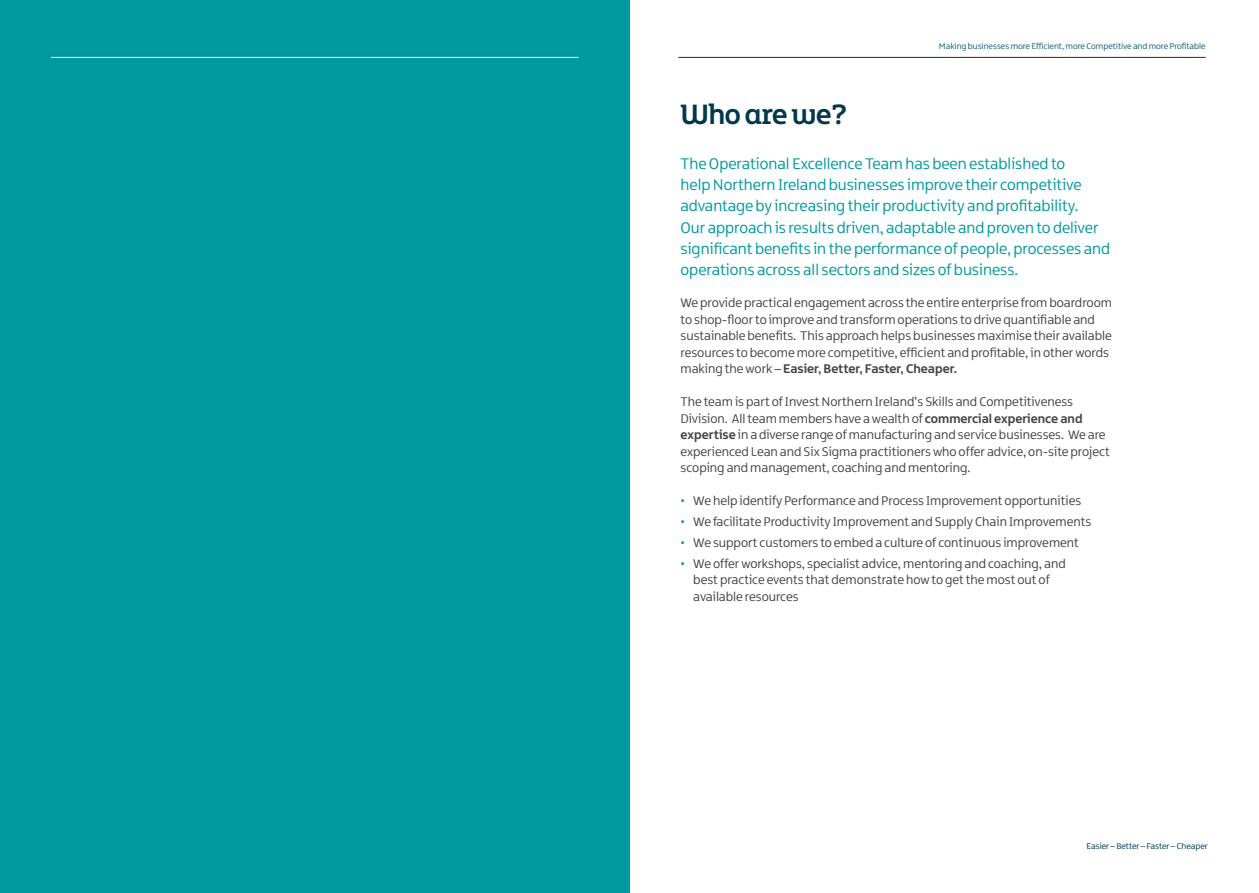
<style>
.page{position:relative;width:1259px;height:893px;background:#fff}
.page>*{position:absolute;margin:0;border:0;box-sizing:border-box;transform-origin:0 0}
.t1{font:30px "Northern Ireland Headline";letter-spacing:-.01em;color:#00384d}
.t2{font:16.5px/21px "Northern Ireland";color:#0099a0}
.t3{font:13.5px/16.5px "Northern Ireland";color:#444346}
.t4{font:9px "Northern Ireland";color:#115d74}
.t5{font:9px "Northern Ireland";color:#00384d}
.s1{font-weight:700}
.s2{color:#0099a0}
</style>
<div class="page">
<hr style="left:678px;top:57px;width:527px;height:1px;background:#00384d">
<div style="left:0;top:0;width:629px;height:893px;background:#0099a0"></div>
<hr style="left:51px;top:57px;width:527px;height:1px;background:#fff">
<p class="t4" style="left:939px;top:41px;width:268px">Making businesses more Efficient, more Competitive and more Profitable</p>
<h1 class="t1" style="left:680px;top:95px;width:168px">Who are we?</h1>
<p class="t2" style="left:680px;top:154px;width:431px">The Operational Excellence Team has been established to<br>help Northern Ireland businesses improve their competitive advantage by increasing their productivity and profitability.<br>Our approach is results driven, adaptable and proven to deliver significant benefits in the performance of people, processes and operations across all sectors and sizes of business.</p>
<p class="t3" style="left:680px;top:295px;width:433px">We provide practical engagement across the entire enterprise from boardroom to shop-floor to improve and transform operations to drive quantifiable and sustainable benefits. This approach helps businesses maximise their available resources to become more competitive, efficient and profitable, in other words making the work – <span class="s1">Easier, Better, Faster, Cheaper.</span></p>
<p class="t3" style="left:680px;top:394px;width:431px">The team is part of Invest Northern Ireland’s Skills and Competitiveness Division. All team members have a wealth of <span class="s1">commercial experience and expertise</span> in a diverse range of manufacturing and service businesses. We are experienced Lean and Six Sigma practitioners who offer advice, on-site project scoping and management, coaching and mentoring.</p>
<p class="t3" style="left:680px;top:493px;width:402px"><span class="s2">•</span> We help identify Performance and Process Improvement opportunities</p>
<p class="t3" style="left:680px;top:514px;width:412px"><span class="s2">•</span> We facilitate Productivity Improvement and Supply Chain Improvements</p>
<p class="t3" style="left:680px;top:534px;width:400px"><span class="s2">•</span> We support customers to embed a culture of continuous improvement</p>
<p class="t3" style="left:693px;top:555px;width:374px;text-indent:-13px"><span class="s2">•</span> We offer workshops, specialist advice, mentoring and coaching, and best practice events that demonstrate how to get the most out of available resources</p>
<p class="t5" style="left:1086px;top:840px;width:123px">Easier – Better – Faster – Cheaper</p>
</div>
